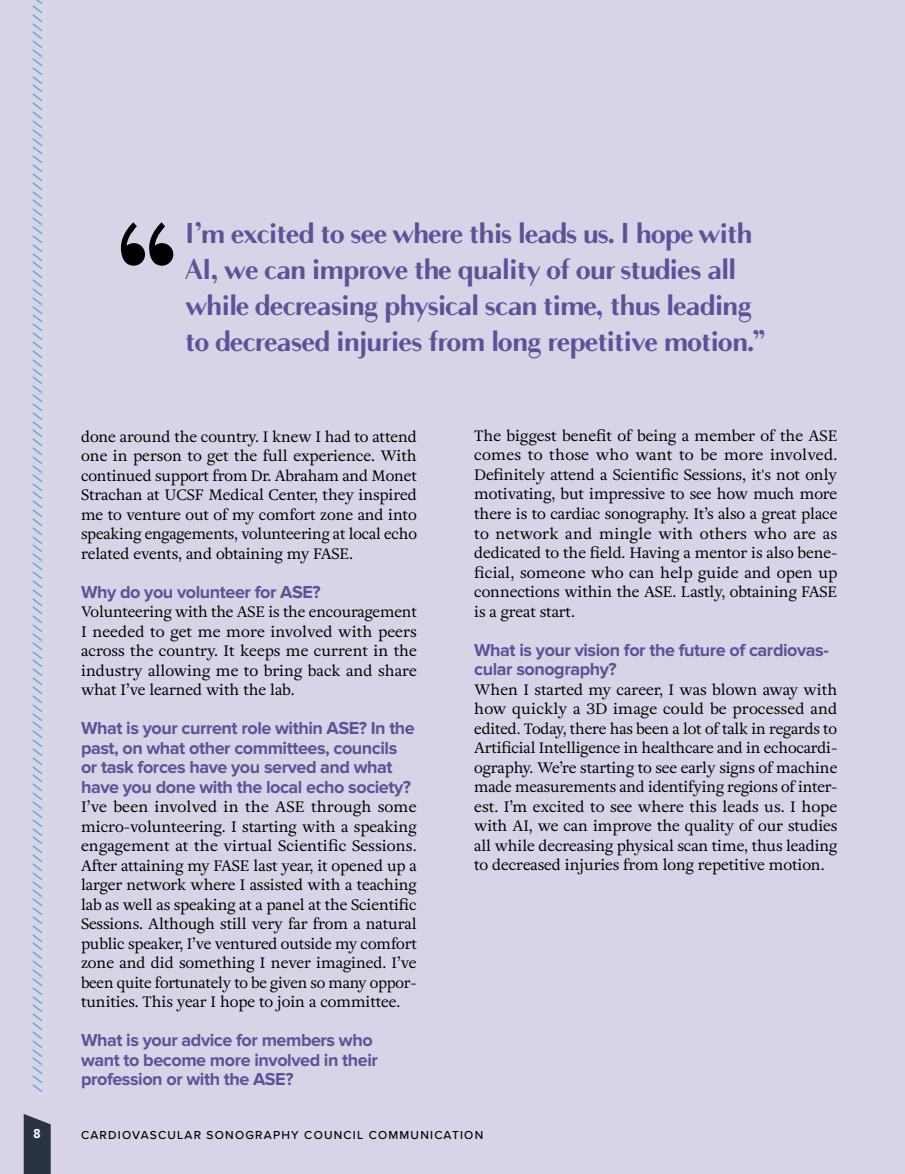
<style>
.page{position:relative;width:905px;height:1174px;background:#d6d4e6}
.page>*{position:absolute;margin:0;border:0;box-sizing:border-box;transform-origin:0 0}
.t1{font:700 28.5px/36px "Bodoni Sans Text";letter-spacing:-.025em;color:#5b5399}
.t2{font:700 18px/19.5px "Proxima Nova";letter-spacing:-.025em;color:#5b5399}
.t3{font:15px/19.5px "Adriane Text";letter-spacing:-.01em;color:#000;text-align:justify}
.t4{font:700 13.5px "Proxima Nova Cond";color:#fff}
.t5{font:12.75px "Minion Pro";color:#5b9ed9;scale:2.1 1}
.t6{font:500 12px "Proxima Nova";letter-spacing:.1em;color:#000}
</style>
<div class="page">
<svg style="left:24px;top:1114px;width:27px;height:60px;background:#3a4253"></svg>
<svg style="left:121px;top:222px;width:52px;height:44px"></svg>
<p class="t5" style="left:29px;top:1093px;width:525px;rotate:-90deg">////////////////////////////////////////////////////////////////////////////////////////////////////////////////////////////</p>
<p class="t4" style="left:34px;top:1127px;width:9px">8</p>
<p class="t6" style="left:81px;top:1126px;width:404px">CARDIOVASCULAR SONOGRAPHY COUNCIL COMMUNICATION</p>
<h1 class="t1" style="left:185px;top:216px;width:582px">I’m excited to see where this leads us. I hope with AI, we can improve the quality of our studies all while decreasing physical scan time, thus leading to decreased injuries from long repetitive motion.”</h1>
<p class="t3" style="left:474px;top:426px;width:365px">The biggest benefit of being a member of the ASE comes to those who want to be more involved.<br>Definitely attend a Scientific Sessions, it's not only motivating, but impressive to see how much more there is to cardiac sonography. It’s also a great place to network and mingle with others who are as dedicated to the field. Having a mentor is also bene&shy;ficial, someone who can help guide and open up connections within the ASE. Lastly, obtaining FASE is a great start.</p>
<p class="t2" style="left:474px;top:640px;width:356px">What is your vision for the future of cardiovas&shy;cular sonography?</p>
<p class="t3" style="left:474px;top:679px;width:365px">When I started my career, I was blown away with how quickly a 3D image could be processed and edited. Today, there has been a lot of talk in regards to Artificial Intelligence in healthcare and in echocardi&shy;ography. We’re starting to see early signs of machine made measurements and identifying regions of inter&shy;est. I’m excited to see where this leads us. I hope with AI, we can improve the quality of our studies all while decreasing physical scan time, thus leading to decreased injuries from long repetitive motion.</p>
<p class="t3" style="left:81px;top:427px;width:337px">done around the country. I knew I had to attend one in person to get the full experience. With continued support from Dr. Abraham and Monet Strachan at UCSF Medical Center, they inspired me to venture out of my comfort zone and into speaking engagements, volunteering at local echo related events, and obtaining my FASE.</p>
<p class="t2" style="left:81px;top:583px;width:241px">Why do you volunteer for ASE?</p>
<p class="t3" style="left:81px;top:602px;width:337px">Volunteering with the ASE is the encouragement I needed to get me more involved with peers across the country. It keeps me current in the industry allowing me to bring back and share what I’ve learned with the lab.</p>
<p class="t2" style="left:81px;top:719px;width:335px">What is your current role within ASE? In the past, on what other committees, councils or task forces have you served and what have you done with the local echo society?</p>
<p class="t3" style="left:81px;top:797px;width:337px">I’ve been involved in the ASE through some micro-volunteering. I starting with a speaking engagement at the virtual Scientific Sessions.<br>After attaining my FASE last year, it opened up a larger network where I assisted with a teaching lab as well as speaking at a panel at the Scientific Sessions. Although still very far from a natural public speaker, I’ve ventured outside my comfort zone and did something I never imagined. I’ve been quite fortunately to be given so many oppor&shy;tunities. This year I hope to join a committee.</p>
<p class="t2" style="left:81px;top:1031px;width:298px">What is your advice for members who want to become more involved in their profession or with the ASE?</p>
</div>
